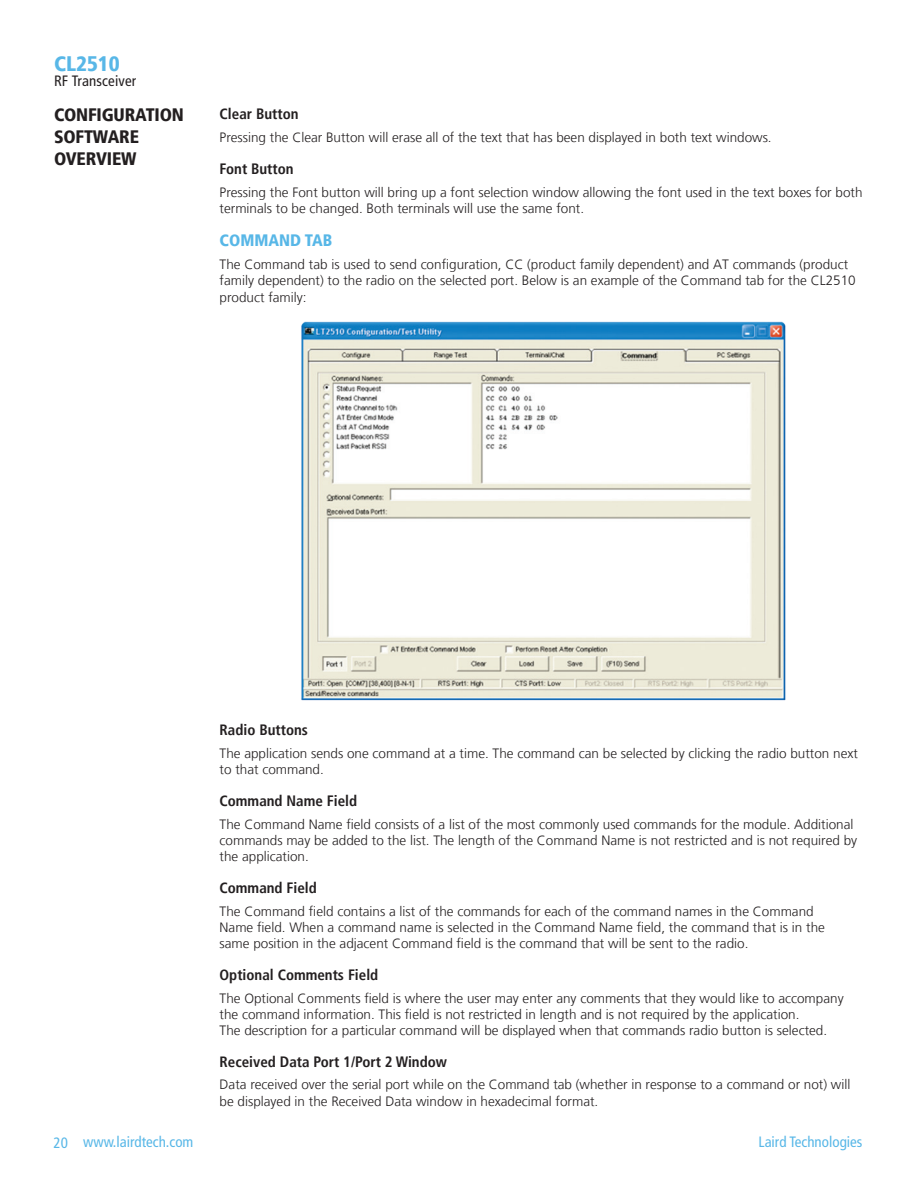
<style>
.page{position:relative;width:918px;height:1188px;background:#fff}
.page>*{position:absolute;margin:0;border:0;box-sizing:border-box;transform-origin:0 0}
.t1{font:900 condensed 21px "Frutiger LT";color:#58b7e7}
.t2{font:900 condensed 18px/21.6px "Frutiger LT";letter-spacing:-.01em;color:#231f20}
.t3{font:900 condensed 16.5px "Frutiger LT";color:#58b7e7}
.t4{font:700 condensed 15px "Frutiger LT";color:#231f20}
.t5{font:condensed 15px "Frutiger LT";color:#58b7e7}
.t6{font:condensed 15px "Frutiger LT";letter-spacing:.01em;color:#231f20}
.t7{font:300 13.5px/16.2px "Frutiger LT";color:#231f20}
</style>
<div class="page">
<img style="left:301px;top:321px;width:485px;height:380px">
<h1 class="t1" style="left:54px;top:51px;width:67px">CL2510</h1>
<p class="t6" style="left:54px;top:72px;width:84px">RF Transceiver</p>
<h2 class="t2" style="left:54px;top:104px;width:21px">CONFI</h2>
<h2 class="t2" style="left:102px;top:104px;width:23px">GURATION</h2>
<h2 class="t2" style="left:54px;top:126px;width:23px">SOFTWARE<br>OVERVIEW</h2>
<p class="t4" style="left:220px;top:105px;width:80px">Clear Button</p>
<p class="t7" style="left:220px;top:130px;width:554px">Pressing the Clear Button will erase all of the text that has been displayed in both text windows.</p>
<p class="t4" style="left:220px;top:160px;width:76px">Font Button</p>
<p class="t7" style="left:220px;top:184px;width:644px">Pressing the Font button will bring up a font selection window allowing the font used in the text boxes for both terminals to be changed. Both terminals will use the same font.</p>
<p class="t3" style="left:220px;top:230px;width:61px">COMMAND</p>
<p class="t3" style="left:305px;top:230px;width:19px">TAB</p>
<p class="t7" style="left:220px;top:257px;width:638px">The Command tab is used to send configuration, CC (product family dependent) and AT commands (product family dependent) to the radio on the selected port. Below is an example of the Command tab for the CL2510 product family:</p>
<p class="t4" style="left:220px;top:721px;width:90px">Radio Buttons</p>
<p class="t7" style="left:220px;top:746px;width:640px">The application sends one command at a time. The command can be selected by clicking the radio button next to that command.</p>
<p class="t4" style="left:220px;top:792px;width:139px">Command Name Field</p>
<p class="t7" style="left:220px;top:816px;width:639px">The Command Name field consists of a list of the most commonly used commands for the module. Additional commands may be added to the list. The length of the Command Name is not restricted and is not required by the application.</p>
<p class="t4" style="left:220px;top:879px;width:99px">Command Field</p>
<p class="t7" style="left:220px;top:903px;width:607px">The Command field contains a list of the commands for each of the command names in the Command<br>Name field. When a command name is selected in the Command Name field, the command that is in the same position in the adjacent Command field is the command that will be sent to the radio.</p>
<p class="t4" style="left:220px;top:966px;width:160px">Optional Comments Field</p>
<p class="t7" style="left:220px;top:990px;width:626px">The Optional Comments field is where the user may enter any comments that they would like to accompany the command information. This field is not restricted in length and is not required by the application.<br>The description for a particular command will be displayed when that commands radio button is selected.</p>
<p class="t4" style="left:220px;top:1052px;width:229px">Received Data Port 1/Port 2 Window</p>
<p class="t7" style="left:220px;top:1077px;width:632px">Data received over the serial port while on the Command tab (whether in response to a command or not) will be displayed in the Received Data window in hexadecimal format.</p>
<p class="t5" style="left:54px;top:1133px;width:141px">20 www.lairdtech.com</p>
<p class="t5" style="left:759px;top:1133px;width:105px">Laird Technologies</p>
</div>
